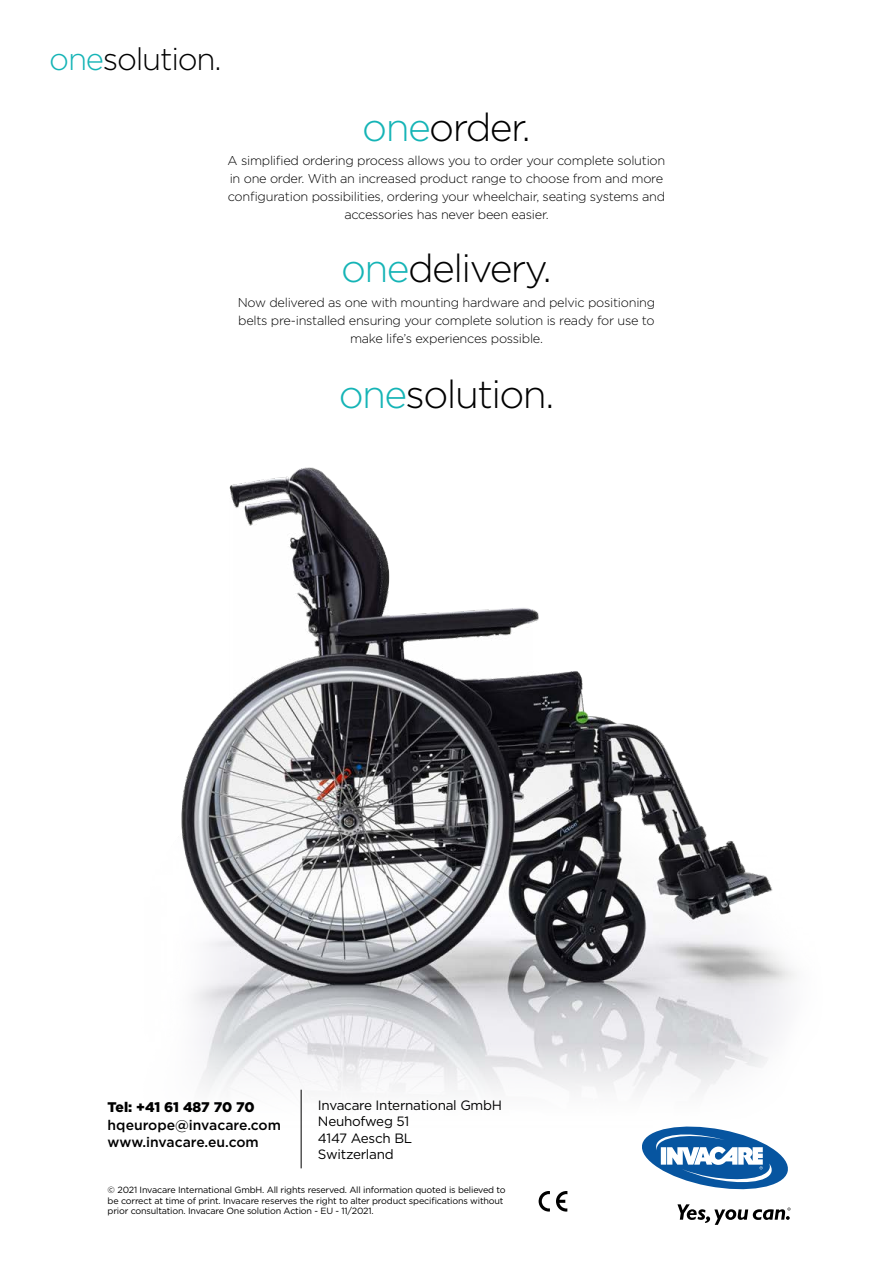
<style>
.page{position:relative;width:893px;height:1263px;background:#fff}
.page>*{position:absolute;margin:0;border:0;box-sizing:border-box;transform-origin:0 0}
.t1{font:300 39px "Gotham";letter-spacing:-.04em;color:#000}
.t2{font:300 31.2px "Gotham";letter-spacing:-.04em;color:#000}
.t3{font:500 13.95px/17.2px "Gotham";color:#000}
.t4{font:900 13.95px "Gotham";letter-spacing:-.015em;color:#000}
.t5{font:13.5px/16.5px "Gotham";letter-spacing:-.02em;color:#000}
.t6{font:300 12.75px/18px "Gotham";letter-spacing:-.02em;color:#000;text-align:center}
.t7{font:9px/10.8px "Gotham";letter-spacing:-.02em;color:#000}
.s1{color:#15b4b6}
</style>
<div class="page">
<img style="left:181px;top:467px;width:614px;height:660px">
<hr style="left:301px;top:1090px;width:1px;height:78px;background:#000">
<svg style="left:556px;top:1191px;width:11px;height:20px"></svg>
<svg style="left:539px;top:1191px;width:11px;height:20px"></svg>
<svg style="left:639px;top:1124px;width:152px;height:66px"></svg>
<svg style="left:677px;top:1204px;width:114px;height:21px"></svg>
<h2 class="t2" style="left:49px;top:39px;width:174px"><span class="s1">one</span>solution.</h2>
<h1 class="t1" style="left:362px;top:102px;width:170px"><span class="s1">one</span>order.</h1>
<p class="t6" style="left:228px;top:151px;width:439px">A simplified ordering process allows you to order your complete solution in one order. With an increased product range to choose from and more configuration possibilities, ordering your wheelchair, seating systems and accessories has never been easier.</p>
<h1 class="t1" style="left:341px;top:244px;width:212px"><span class="s1">one</span>delivery.</h1>
<p class="t6" style="left:238px;top:293px;width:419px">Now delivered as one with mounting hardware and pelvic positioning belts pre-installed ensuring your complete solution is ready for use to make life’s experiences possible.</p>
<h1 class="t1" style="left:339px;top:369px;width:217px"><span class="s1">one</span>solution.</h1>
<p class="t4" style="left:108px;top:1098px;width:148px">Tel: +41 61 487 70 70</p>
<p class="t3" style="left:108px;top:1116px;width:175px">hqeurope@invacare.com www.invacare.eu.com</p>
<p class="t5" style="left:318px;top:1096px;width:186px">Invacare International GmbH<br>Neuhofweg 51<br>4147 Aesch BL<br>Switzerland</p>
<p class="t7" style="left:108px;top:1184px;width:399px">© 2021 Invacare International GmbH. All rights reserved. All information quoted is believed to be correct at time of print. Invacare reserves the right to alter product specifications without prior consultation. Invacare One solution Action - EU - 11/2021.</p>
</div>
